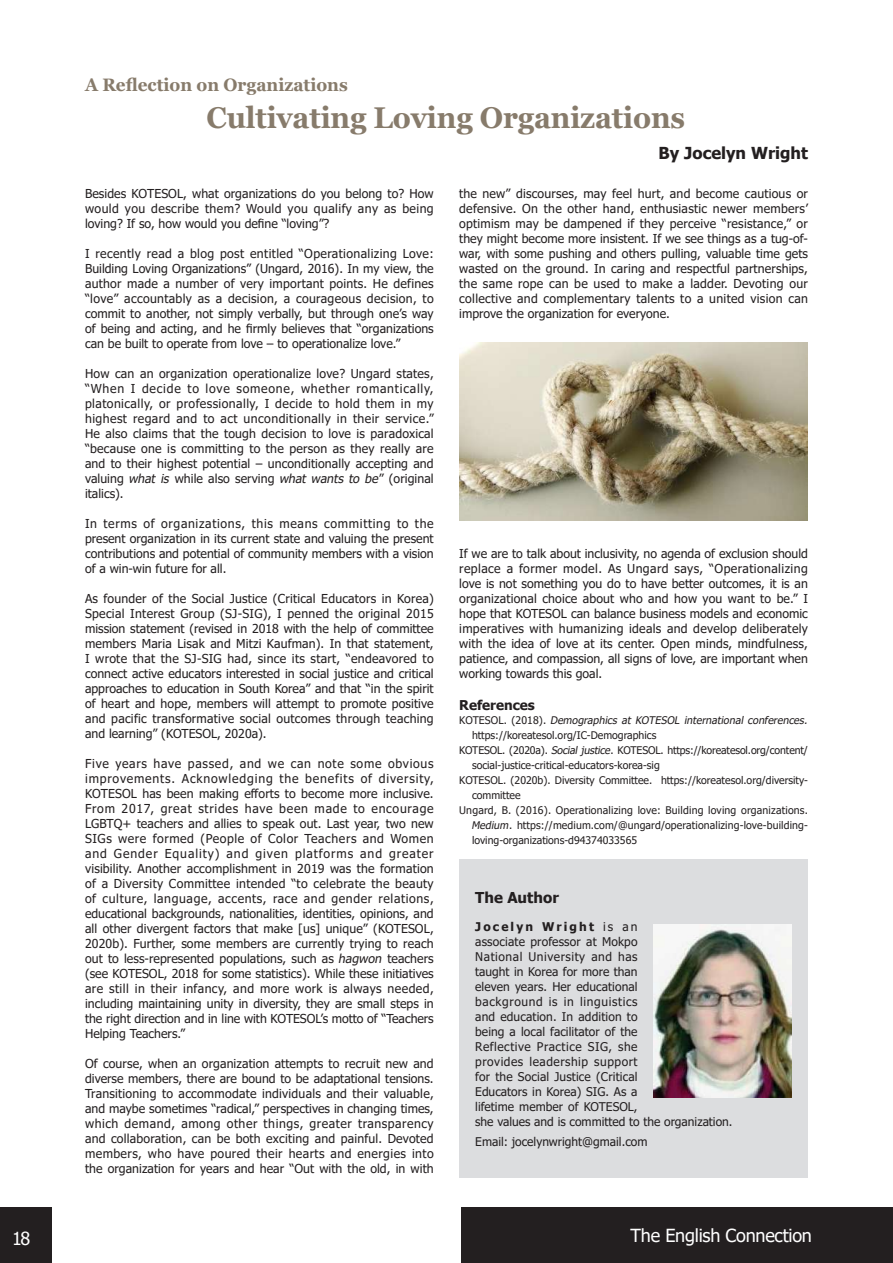
<style>
.page{position:relative;width:893px;height:1263px;background:#fff}
.page>*{position:absolute;margin:0;border:0;box-sizing:border-box;transform-origin:0 0}
.t1{font:700 30px "Georgia";letter-spacing:-.005em;color:#877b6b;scale:.95 1}
.t2{font:700 18px "Georgia";color:#877b6b;scale:.95 1}
.t3{font:18px "Tahoma";letter-spacing:-.015em;color:#fff}
.t4{font:700 16.5px "Tahoma";color:#231f20}
.t5{font:700 15px "Tahoma";color:#231f20}
.t6{font:700 13.5px "Tahoma";color:#231f20}
.t7{font:12.3px/15px "Tahoma";color:#231f20;text-align:justify}
.t8{font:12px/15px "Tahoma";letter-spacing:.005em;color:#231f20}
.t9{font:10.5px "Tahoma";color:#231f20}
.t10{font:italic 10.5px "Tahoma";color:#231f20}
.s1{font-style:italic}
.s2{font-style:normal}
.s3{font-weight:700}
</style>
<div class="page">
<div style="left:0;top:1208px;width:51px;height:55px;background:#231f20"></div>
<div style="left:461px;top:1208px;width:432px;height:55px;background:#231f20"></div>
<img style="left:459px;top:342px;width:349px;height:179px">
<div style="left:459px;top:859px;width:349px;height:319px;background:#dcdddf"></div>
<img style="left:654px;top:925px;width:138px;height:173px">
<h2 class="t2" style="left:85px;top:73px;width:278px">A Reflection on Organizations</h2>
<h1 class="t1" style="left:206px;top:98px;width:505px">Cultivating Loving Organizations</h1>
<p class="t7" style="left:85px;top:186px;width:350px">Besides KOTESOL, what organizations do you belong to? How would you describe them? Would you qualify any as being loving? If so, how would you define “loving”?</p>
<p class="t7" style="left:85px;top:246px;width:350px">I recently read a blog post entitled “Operationalizing Love:<br>Building Loving Organizations” (Ungard, 2016). In my view, the author made a number of very important points. He defines “love” accountably as a decision, a courageous decision, to commit to another, not simply verbally, but through one’s way of being and acting, and he firmly believes that “organizations can be built to operate from love – to operationalize love.”</p>
<p class="t7" style="left:85px;top:366px;width:350px">How can an organization operationalize love? Ungard states, “When I decide to love someone, whether romantically, platonically, or professionally, I decide to hold them in my highest regard and to act unconditionally in their service.” He also claims that the tough decision to love is paradoxical “because one is committing to the person as they really are and to their highest potential – unconditionally accepting and valuing <span class="s1">what is</span> while also serving <span class="s1">what wants to be</span>” (original italics).</p>
<p class="t7" style="left:85px;top:516px;width:350px">In terms of organizations, this means committing to the present organization in its current state and valuing the present contributions and potential of community members with a vision of a win-win future for all.</p>
<p class="t7" style="left:85px;top:591px;width:350px">As founder of the Social Justice (Critical Educators in Korea)<br>Special Interest Group (SJ-SIG), I penned the original 2015 mission statement (revised in 2018 with the help of committee members Maria Lisak and Mitzi Kaufman). In that statement, I wrote that the SJ-SIG had, since its start, “endeavored to connect active educators interested in social justice and critical approaches to education in South Korea” and that “in the spirit of heart and hope, members will attempt to promote positive and pacific transformative social outcomes through teaching and learning” (KOTESOL, 2020a).</p>
<p class="t7" style="left:85px;top:756px;width:350px">Five years have passed, and we can note some obvious improvements. Acknowledging the benefits of diversity, KOTESOL has been making efforts to become more inclusive.<br>From 2017, great strides have been made to encourage LGBTQ+ teachers and allies to speak out. Last year, two new SIGs were formed (People of Color Teachers and Women and Gender Equality) and given platforms and greater visibility. Another accomplishment in 2019 was the formation of a Diversity Committee intended “to celebrate the beauty of culture, language, accents, race and gender relations, educational backgrounds, nationalities, identities, opinions, and all other divergent factors that make [us] unique” (KOTESOL, 2020b). Further, some members are currently trying to reach out to less-represented populations, such as <span class="s1">hagwon</span> teachers (see KOTESOL, 2018 for some statistics). While these initiatives are still in their infancy, and more work is always needed, including maintaining unity in diversity, they are small steps in the right direction and in line with KOTESOL’s motto of “Teachers Helping Teachers.”</p>
<p class="t7" style="left:85px;top:1056px;width:350px">Of course, when an organization attempts to recruit new and diverse members, there are bound to be adaptational tensions.<br>Transitioning to accommodate individuals and their valuable, and maybe sometimes “radical,” perspectives in changing times, which demand, among other things, greater transparency and collaboration, can be both exciting and painful. Devoted members, who have poured their hearts and energies into the organization for years and hear “Out with the old, in with</p>
<h3 class="t4" style="left:659px;top:141px;width:151px">By Jocelyn Wright</h3>
<p class="t7" style="left:459px;top:186px;width:350px">the new” discourses, may feel hurt, and become cautious or defensive. On the other hand, enthusiastic newer members’ optimism may be dampened if they perceive “resistance,” or they might become more insistent. If we see things as a tug-of&shy;war, with some pushing and others pulling, valuable time gets wasted on the ground. In caring and respectful partnerships, the same rope can be used to make a ladder. Devoting our collective and complementary talents to a united vision can improve the organization for everyone.</p>
<p class="t7" style="left:459px;top:546px;width:350px">If we are to talk about inclusivity, no agenda of exclusion should replace a former model. As Ungard says, “Operationalizing love is not something you do to have better outcomes, it is an organizational choice about who and how you want to be.” I hope that KOTESOL can balance business models and economic imperatives with humanizing ideals and develop deliberately with the idea of love at its center. Open minds, mindfulness, patience, and compassion, all signs of love, are important when working towards this goal.</p>
<p class="t6" style="left:459px;top:696px;width:77px">References</p>
<p class="t10" style="left:459px;top:713px;width:352px"><span class="s2">KOT E S O L . ( 2 0 1 8 ) .</span> Demographics at KOTESOL international conferences.</p>
<p class="t9" style="left:472px;top:728px;width:186px">https://koreatesol.org/IC-Demographics</p>
<p class="t9" style="left:459px;top:743px;width:350px">KOTESOL. (2020a). <span class="s1">Social justice</span>. KOTESOL. https://koreatesol.org/content/</p>
<p class="t9" style="left:472px;top:758px;width:189px">social-justice-critical-educators-korea-sig</p>
<p class="t9" style="left:459px;top:773px;width:350px">KOTESOL. (2020b). Diversity Committee. https://koreatesol.org/diversity-</p>
<p class="t9" style="left:472px;top:788px;width:50px">committee</p>
<p class="t9" style="left:459px;top:803px;width:350px">Ungard, B. (2016). Operationalizing love: Building loving organizations.</p>
<p class="t9" style="left:471px;top:818px;width:338px"><span class="s1">Medium</span>. https://medium.com/@ungard/operationalizing-love-building-</p>
<p class="t9" style="left:472px;top:833px;width:167px">loving-organizations-d94374033565</p>
<p class="t5" style="left:475px;top:887px;width:85px">The Author</p>
<p class="t8" style="left:475px;top:920px;width:259px"><span class="s3">Jocelyn Wright</span> is an<br>associate professor at Mokpo<br>National University and has<br>taught in Korea for more than<br>eleven years. Her educational<br>background is in linguistics<br>and education. In addition to<br>being a local facilitator of the<br>Reflective Practice SIG, she<br>provides leadership support<br>for the Social Justice (Critical<br>Educators in Korea) SIG. As a<br>lifetime member of KOTESOL,<br>she values and is committed to the organization.</p>
<p class="t8" style="left:475px;top:1134px;width:174px">Email: jocelynwright@gmail.com</p>
<h2 class="t3" style="left:12px;top:1226px;width:20px">18</h2>
<h2 class="t3" style="left:631px;top:1223px;width:183px">The English Connection</h2>
</div>
